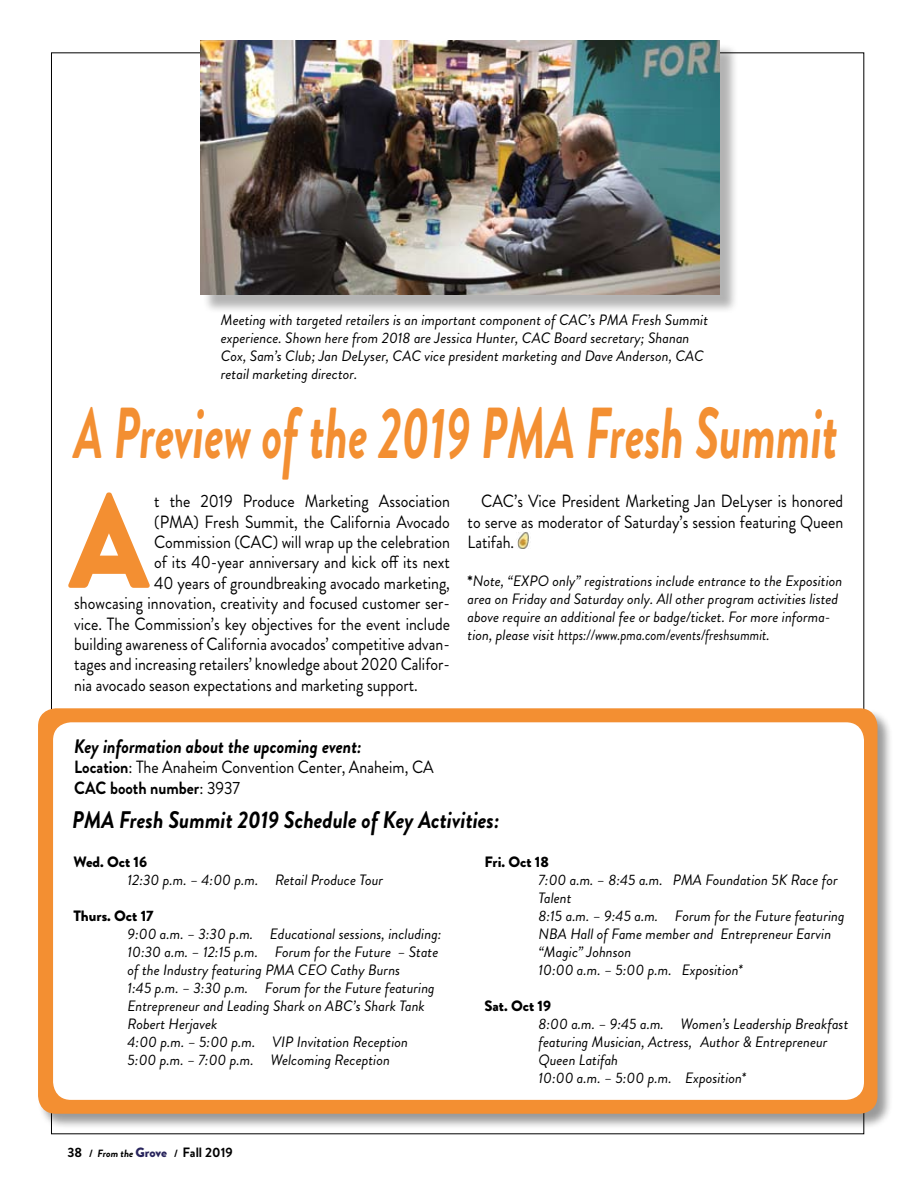
<style>
.page{position:relative;width:918px;height:1188px;background:#fff}
.page>*{position:absolute;margin:0;border:0;box-sizing:border-box;transform-origin:0 0}
.t1{font:900 134.25px "Brandon Grotesque";color:#f38f32;scale:.9 1}
.t2{font:italic 700 72px "Brandon Grotesque";color:#f38f32;scale:.67 1}
.t3{font:italic 700 24px "Brandon Grotesque";color:#000;scale:.9 1}
.t4{font:italic 700 19.5px "Brandon Grotesque";color:#000;scale:.9 1}
.t5{font:17.7px/20.4px "Brandon Grotesque";color:#000;text-align:justify;scale:.9 1}
.t6{font:italic 15px/18px "Brandon Grotesque";color:#000}
.t7{font:900 15px "Brandon Grotesque";color:#000}
.t8{font:700 13.5px "Brandon Grotesque";color:#000}
.s1{font-weight:700}
.s2{font-weight:700;font-style:normal}
.s3{font-size:10.5px}
.s4{font-style:italic;font-size:10.5px}
.s5{font-weight:900;color:#28245c}
</style>
<div class="page">
<div style="left:38px;top:708px;width:861px;height:428px;background:#000;opacity:.4"></div>
<div style="left:38px;top:708px;width:839px;height:406px;background:#f38f32;border-radius:18px"></div>
<div style="left:53px;top:722px;width:811px;height:378px;background:#fff;border-radius:18px"></div>
<div style="left:203px;top:43px;width:542px;height:277px;background:#000;opacity:.3"></div>
<img style="left:200px;top:40px;width:520px;height:255px">
<img style="left:516px;top:532px;width:13px;height:17px">
<p class="t6" style="left:221px;top:311px;width:489px">Meeting with targeted retailers is an important component of CAC’s PMA Fresh Summit experience. Shown here from 2018 are Jessica Hunter, CAC Board secretary; Shanan Cox, Sam’s Club; Jan DeLyser, CAC vice president marketing and Dave Anderson, CAC retail marketing director.</p>
<h2 class="t2" style="left:74px;top:382px;width:1142px">A Preview of the 2019 PMA Fresh Summit</h2>
<h1 class="t1" style="left:69px;top:446px;width:90px">A</h1>
<p class="t5" style="left:154px;top:491px;width:330px">t the 2019 Produce Marketing Association</p>
<p class="t5" style="left:154px;top:511px;width:330px">(PMA) Fresh Summit, the California Avocado</p>
<p class="t5" style="left:154px;top:532px;width:330px">Commission (CAC) will wrap up the celebration</p>
<p class="t5" style="left:154px;top:552px;width:330px">of its 40-year anniversary and kick off its next</p>
<p class="t5" style="left:154px;top:573px;width:330px">40 years of groundbreaking avocado marketing,</p>
<p class="t5" style="left:74px;top:593px;width:419px">showcasing innovation, creativity and focused customer ser-</p>
<p class="t5" style="left:74px;top:614px;width:419px">vice. The Commission’s key objectives for the event include</p>
<p class="t5" style="left:74px;top:634px;width:419px">building awareness of California avocados’ competitive advan-</p>
<p class="t5" style="left:74px;top:654px;width:419px">tages and increasing retailers’ knowledge about 2020 Califor-</p>
<p class="t5" style="left:74px;top:675px;width:383px">nia avocado season expectations and marketing support.</p>
<h3 class="t4" style="left:74px;top:732px;width:321px">Key information about the upcoming event:</h3>
<p class="t5" style="left:74px;top:757px;width:401px"><span class="s1">Location</span>: The Anaheim Convention Center, Anaheim, CA<br><span class="s1">CAC booth number</span>: 3937</p>
<p class="t5" style="left:468px;top:491px;width:419px;text-indent:13px">CAC’s Vice President Marketing Jan DeLyser is honored to serve as moderator of Saturday’s session featuring Queen Latifah.</p>
<p class="t6" style="left:468px;top:572px;width:376px"><span class="s2">*</span>Note, “EXPO only” registrations include entrance to the Exposition area on Friday and Saturday only. All other program activities listed above require an additional fee or badge/ticket. For more informa&shy;tion, please visit https://www.pma.com/events/freshsummit.</p>
<h3 class="t3" style="left:72px;top:803px;width:476px">PMA Fresh Summit 2019 Schedule of Key Activities:</h3>
<p class="t7" style="left:74px;top:851px;width:75px">Wed. Oct 16</p>
<p class="t6" style="left:128px;top:871px;width:257px">12:30 p.m. – 4:00 p.m. Retail Produce Tour</p>
<p class="t7" style="left:74px;top:905px;width:82px">Thurs. Oct 17</p>
<p class="t6" style="left:128px;top:925px;width:316px">9:00 a.m. – 3:30 p.m. Educational sessions, including:<br>10:30 a.m. – 12:15 p.m. Forum for the Future – State of the Industry featuring PMA CEO Cathy Burns<br>1:45 p.m. – 3:30 p.m. Forum for the Future featuring Entrepreneur and Leading Shark on ABC’s Shark Tank Robert Herjavek<br>4:00 p.m. – 5:00 p.m. VIP Invitation Reception<br>5:00 p.m. – 7:00 p.m. Welcoming Reception</p>
<p class="t8" style="left:68px;top:1143px;width:167px">38 <span class="s3">/</span> <span class="s4">From the</span> <span class="s5">Grove</span> <span class="s3">/</span> Fall 2019</p>
<p class="t7" style="left:484px;top:851px;width:66px">Fri. Oct 18</p>
<p class="t6" style="left:538px;top:871px;width:308px">7:00 a.m. – 8:45 a.m. PMA Foundation 5K Race for Talent<br>8:15 a.m. – 9:45 a.m. Forum for the Future featuring NBA Hall of Fame member and Entrepreneur Earvin “Magic” Johnson<br>10:00 a.m. – 5:00 p.m. Exposition*</p>
<p class="t7" style="left:484px;top:995px;width:68px">Sat. Oct 19</p>
<p class="t6" style="left:538px;top:1015px;width:311px">8:00 a.m. – 9:45 a.m. Women’s Leadership Breakfast featuring Musician, Actress, Author &amp; Entrepreneur Queen Latifah<br>10:00 a.m. – 5:00 p.m. Exposition*</p>
</div>
